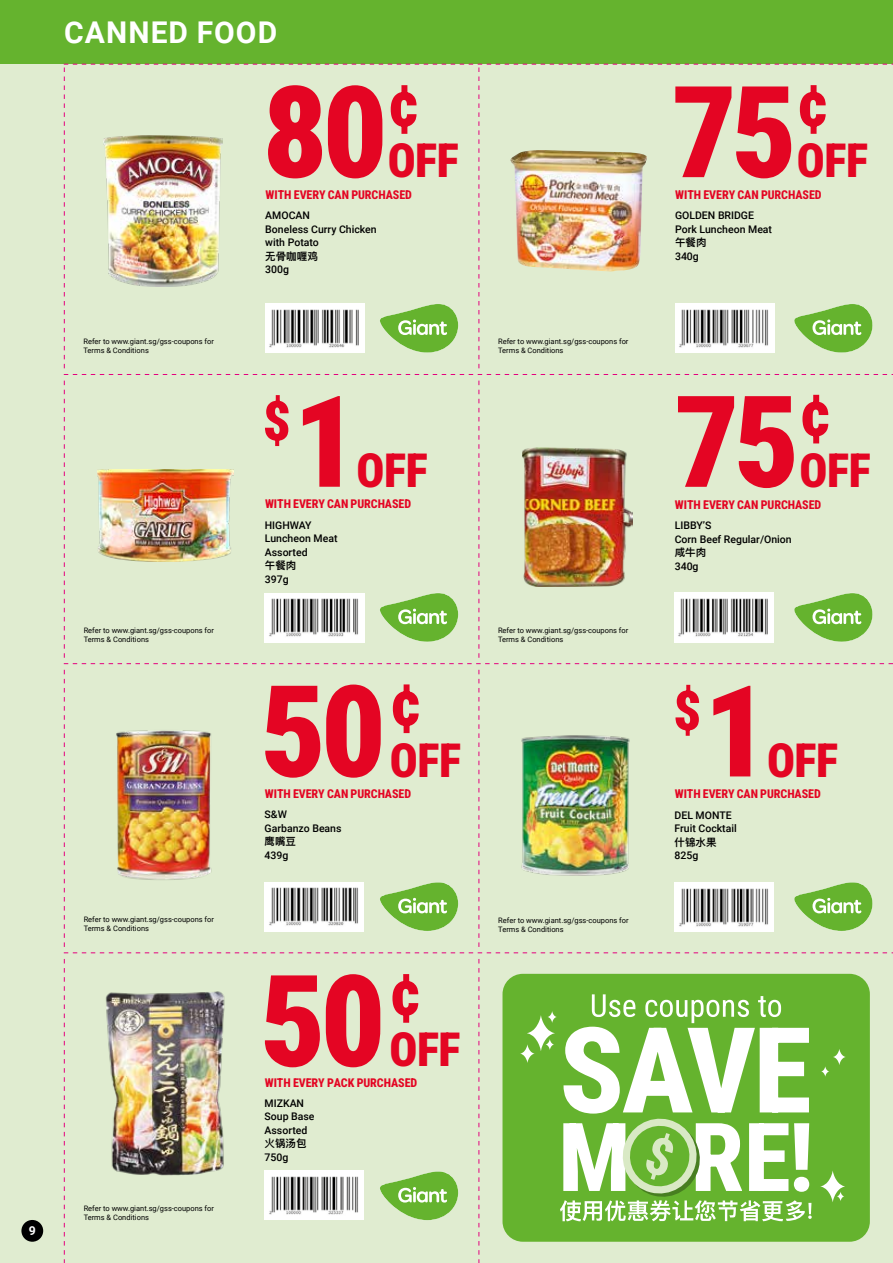
<style>
.page{position:relative;width:893px;height:1263px;background:#e0ecd0}
.page>*{position:absolute;margin:0;border:0;box-sizing:border-box;transform-origin:0 0}
.t1{font:127.5px "Roboto Condensed";letter-spacing:-.04em;color:#e40523}
.t2{font:63.75px "Roboto Condensed";color:#e40523}
.t3{font:54.75px "Roboto Condensed";color:#e40523}
.t4{font:46.5px "Roboto Condensed";letter-spacing:-.01em;color:#e40523}
.t5{font:700 30px "Roboto";letter-spacing:.035em;color:#fff}
.t6{font:700 12.3px "Roboto";color:#fff}
.t7{font:12px "Roboto Condensed";letter-spacing:-.005em;color:#e40523}
.t8{font:500 10.5px/13.5px "Roboto";color:#000}
.t9{font:600 10.5px "Ping Fang HK";color:#000}
.t10{font:7.5px/9px "Roboto";color:#000}
</style>
<div class="page">
<div style="left:0;top:0;width:893px;height:64px;background:#65b32e"></div>
<div style="left:21px;top:1220px;width:22px;height:22px;background:#000;border-radius:50%"></div>
<img style="left:105px;top:991px;width:120px;height:185px">
<div style="left:502px;top:974px;width:368px;height:268px;background:#65b32e;border-radius:20px"></div>
<svg style="left:563px;top:994px;width:246px;height:119px"></svg>
<svg style="left:520px;top:1011px;width:37px;height:52px"></svg>
<svg style="left:821px;top:1049px;width:25px;height:28px"></svg>
<svg style="left:820px;top:1171px;width:25px;height:31px"></svg>
<svg style="left:560px;top:1119px;width:252px;height:102px"></svg>
<svg style="left:380px;top:1171px;width:79px;height:49px"></svg>
<img style="left:265px;top:1171px;width:99px;height:49px">
<svg style="left:64px;top:959px;width:1px;height:304px"></svg>
<svg style="left:479px;top:959px;width:1px;height:304px"></svg>
<svg style="left:64px;top:374px;width:829px;height:1px"></svg>
<svg style="left:64px;top:64px;width:829px;height:304px"></svg>
<svg style="left:64px;top:381px;width:829px;height:283px"></svg>
<img style="left:64px;top:670px;width:829px;height:283px">
<h3 class="t6" style="left:29px;top:1222px;width:9px">9</h3>
<h3 class="t5" style="left:64px;top:11px;width:214px">CANNED FOOD</h3>
<h2 class="t2" style="left:388px;top:59px;width:35px">¢</h2>
<h1 class="t1" style="left:262px;top:43px;width:127px">80</h1>
<h3 class="t4" style="left:388px;top:128px;width:73px">OFF</h3>
<h2 class="t2" style="left:797px;top:59px;width:35px">¢</h2>
<h1 class="t1" style="left:672px;top:42px;width:127px">75</h1>
<h3 class="t4" style="left:797px;top:128px;width:73px">OFF</h3>
<h3 class="t7" style="left:266px;top:186px;width:148px">WITH EVERY CAN PURCHASED</h3>
<h3 class="t7" style="left:675px;top:186px;width:148px">WITH EVERY CAN PURCHASED</h3>
<h3 class="t8" style="left:675px;top:208px;width:99px">GOLDEN BRIDGE<br>Pork Luncheon Meat</h3>
<h3 class="t9" style="left:675px;top:236px;width:33px">午餐肉</h3>
<h3 class="t8" style="left:675px;top:249px;width:25px">340g</h3>
<h3 class="t8" style="left:265px;top:208px;width:113px">AMOCAN<br>Boneless Curry Chicken with Potato</h3>
<h3 class="t9" style="left:265px;top:250px;width:54px">无骨咖喱鸡</h3>
<h3 class="t8" style="left:265px;top:262px;width:25px">300g</h3>
<p class="t10" style="left:84px;top:336px;width:132px">Refer to www.giant.sg/gss-coupons for<br>Terms &amp; Conditions</p>
<p class="t10" style="left:498px;top:336px;width:132px">Refer to www.giant.sg/gss-coupons for<br>Terms &amp; Conditions</p>
<h3 class="t3" style="left:263px;top:382px;width:30px">$</h3>
<h1 class="t1" style="left:293px;top:352px;width:67px">1</h1>
<h3 class="t4" style="left:356px;top:438px;width:73px">OFF</h3>
<h2 class="t2" style="left:799px;top:368px;width:35px">¢</h2>
<h1 class="t1" style="left:674px;top:352px;width:127px">75</h1>
<h3 class="t4" style="left:799px;top:438px;width:73px">OFF</h3>
<h3 class="t7" style="left:265px;top:495px;width:148px">WITH EVERY CAN PURCHASED</h3>
<h3 class="t8" style="left:265px;top:518px;width:74px">HIGHWAY<br>Luncheon Meat<br>Assorted</h3>
<h3 class="t9" style="left:265px;top:559px;width:33px">午餐肉</h3>
<h3 class="t8" style="left:265px;top:572px;width:25px">397g</h3>
<h3 class="t7" style="left:675px;top:496px;width:148px">WITH EVERY CAN PURCHASED</h3>
<h3 class="t8" style="left:675px;top:518px;width:118px">LIBBY’S<br>Corn Beef Regular/Onion</h3>
<h3 class="t9" style="left:675px;top:546px;width:33px">咸牛肉</h3>
<h3 class="t8" style="left:675px;top:559px;width:25px">340g</h3>
<p class="t10" style="left:84px;top:626px;width:132px">Refer to www.giant.sg/gss-coupons for<br>Terms &amp; Conditions</p>
<p class="t10" style="left:498px;top:625px;width:132px">Refer to www.giant.sg/gss-coupons for<br>Terms &amp; Conditions</p>
<h1 class="t1" style="left:261px;top:642px;width:127px">50</h1>
<h2 class="t2" style="left:390px;top:658px;width:35px">¢</h2>
<h3 class="t4" style="left:390px;top:727px;width:73px">OFF</h3>
<h3 class="t3" style="left:673px;top:672px;width:30px">$</h3>
<h1 class="t1" style="left:704px;top:642px;width:67px">1</h1>
<h3 class="t4" style="left:767px;top:727px;width:73px">OFF</h3>
<h3 class="t7" style="left:265px;top:785px;width:148px">WITH EVERY CAN PURCHASED</h3>
<h3 class="t8" style="left:265px;top:807px;width:78px">S&amp;W<br>Garbanzo Beans</h3>
<h3 class="t9" style="left:265px;top:835px;width:33px">鹰嘴豆</h3>
<h3 class="t8" style="left:265px;top:848px;width:25px">439g</h3>
<h3 class="t7" style="left:675px;top:785px;width:148px">WITH EVERY CAN PURCHASED</h3>
<h3 class="t8" style="left:674px;top:808px;width:64px">DEL MONTE<br>Fruit Cocktail</h3>
<h3 class="t9" style="left:674px;top:835px;width:43px">什锦水果</h3>
<h3 class="t8" style="left:674px;top:848px;width:25px">825g</h3>
<p class="t10" style="left:84px;top:915px;width:132px">Refer to www.giant.sg/gss-coupons for<br>Terms &amp; Conditions</p>
<p class="t10" style="left:498px;top:915px;width:132px">Refer to www.giant.sg/gss-coupons for<br>Terms &amp; Conditions</p>
<h1 class="t1" style="left:260px;top:931px;width:127px">50</h1>
<h2 class="t2" style="left:389px;top:948px;width:35px">¢</h2>
<h3 class="t4" style="left:389px;top:1017px;width:73px">OFF</h3>
<h3 class="t7" style="left:265px;top:1074px;width:154px">WITH EVERY PACK PURCHASED</h3>
<h3 class="t8" style="left:265px;top:1096px;width:52px">MIZKAN<br>Soup Base<br>Assorted</h3>
<h3 class="t9" style="left:265px;top:1137px;width:43px">火锅汤包</h3>
<h3 class="t8" style="left:265px;top:1150px;width:25px">750g</h3>
<p class="t10" style="left:84px;top:1203px;width:132px">Refer to www.giant.sg/gss-coupons for<br>Terms &amp; Conditions</p>
</div>
